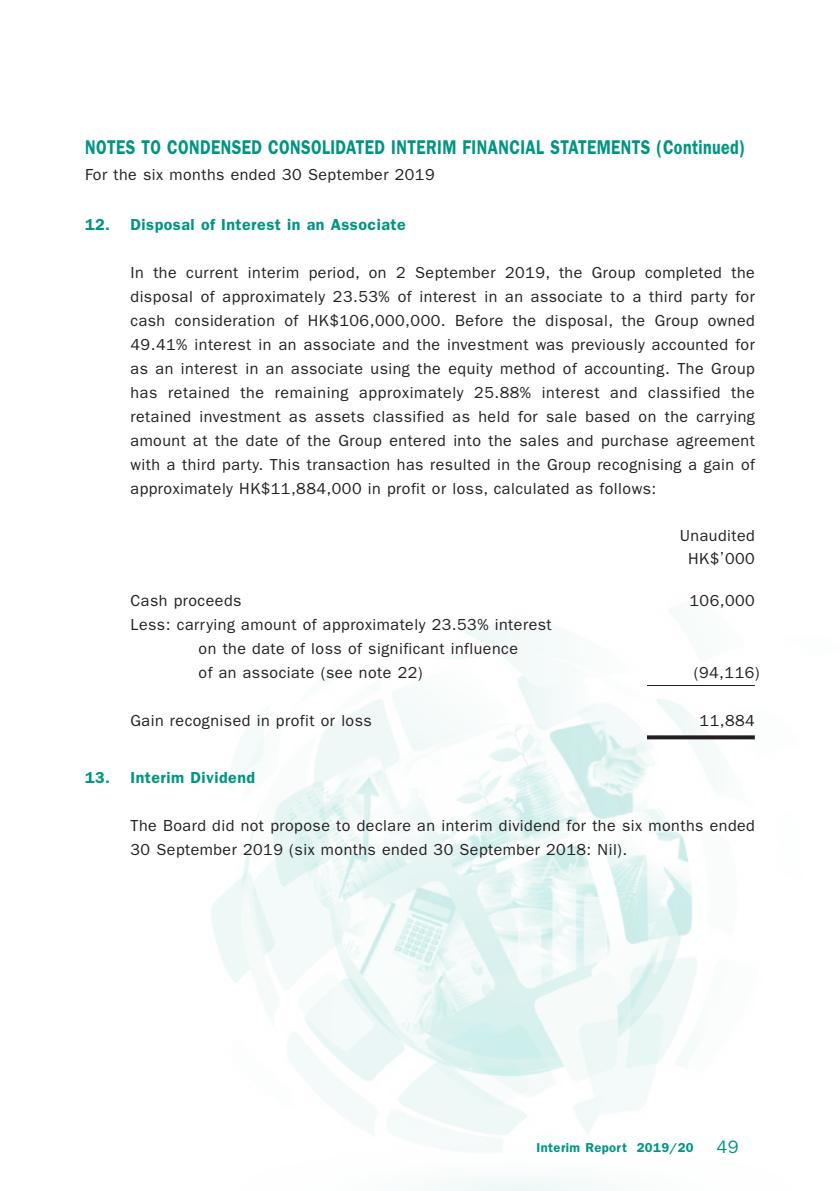
<style>
.page{position:relative;width:840px;height:1191px;background:#fff}
.page>*{position:absolute;margin:0;border:0;box-sizing:border-box;transform-origin:0 0}
.t1{font:600 20px "ITC Franklin Gothic Std";letter-spacing:.025em;color:#009483;scale:.8 1}
.t2{font:18px "ITC Franklin Gothic Std";color:#009483}
.Body_Text{font:16px/24px "ITC Franklin Gothic Std";letter-spacing:.03em;color:#231f20}
.Heading_2{font:600 16px "ITC Franklin Gothic Std";letter-spacing:.03em;color:#009483}
.t3{font:600 13px "ITC Franklin Gothic Std";letter-spacing:.03em;color:#009483}
</style>
<div class="page">
<img style="left:211px;top:620px;width:544px;height:571px">
<hr style="left:646px;top:685px;width:108px;height:1px;background:#231f20">
<svg style="left:646px;top:735px;width:108px;height:4px"></svg>
<p class="t1" style="left:85px;top:135px;width:826px">NOTES TO CONDENSED CONSOLIDATED INTERIM FINANCIAL STATEMENTS (Continued)</p>
<p class="Body_Text" style="left:85px;top:163px;width:351px">For the six months ended 30 September 2019</p>
<p class="Heading_2" style="left:85px;top:215px;width:322px">12. Disposal of Interest in an Associate</p>
<p class="Body_Text" style="left:130px;top:260px;width:625px;text-align:justify">In the current interim period, on 2 September 2019, the Group completed the disposal of approximately 23.53% of interest in an associate to a third party for cash consideration of HK$106,000,000. Before the disposal, the Group owned 49.41% interest in an associate and the investment was previously accounted for as an interest in an associate using the equity method of accounting. The Group has retained the remaining approximately 25.88% interest and classified the retained investment as assets classified as held for sale based on the carrying amount at the date of the Group entered into the sales and purchase agreement with a third party. This transaction has resulted in the Group recognising a gain of approximately HK$11,884,000 in profit or loss, calculated as follows:</p>
<p class="Body_Text" style="left:679px;top:523px;width:76px">Unaudited</p>
<p class="Body_Text" style="left:687px;top:546px;width:68px">HK$’000</p>
<p class="Body_Text" style="left:130px;top:588px;width:112px">Cash proceeds</p>
<p class="Body_Text" style="left:689px;top:588px;width:67px">106,000</p>
<p class="Body_Text" style="left:198px;top:612px;width:354px;text-indent:-68px">Less: carrying amount of approximately 23.53% interest on the date of loss of significant influence<br>of an associate (see note 22)</p>
<p class="Body_Text" style="left:693px;top:660px;width:67px">(94,116)</p>
<p class="Body_Text" style="left:130px;top:708px;width:243px">Gain recognised in profit or loss</p>
<p class="Body_Text" style="left:699px;top:708px;width:57px">11,884</p>
<p class="Heading_2" style="left:85px;top:768px;width:171px">13. Interim Dividend</p>
<p class="Body_Text" style="left:130px;top:814px;width:625px">The Board did not propose to declare an interim dividend for the six months ended<br>30 September 2019 (six months ended 30 September 2018: Nil).</p>
<p class="t3" style="left:536px;top:1139px;width:159px">Interim Report 2019/20</p>
<p class="t2" style="left:716px;top:1136px;width:24px">49</p>
</div>
